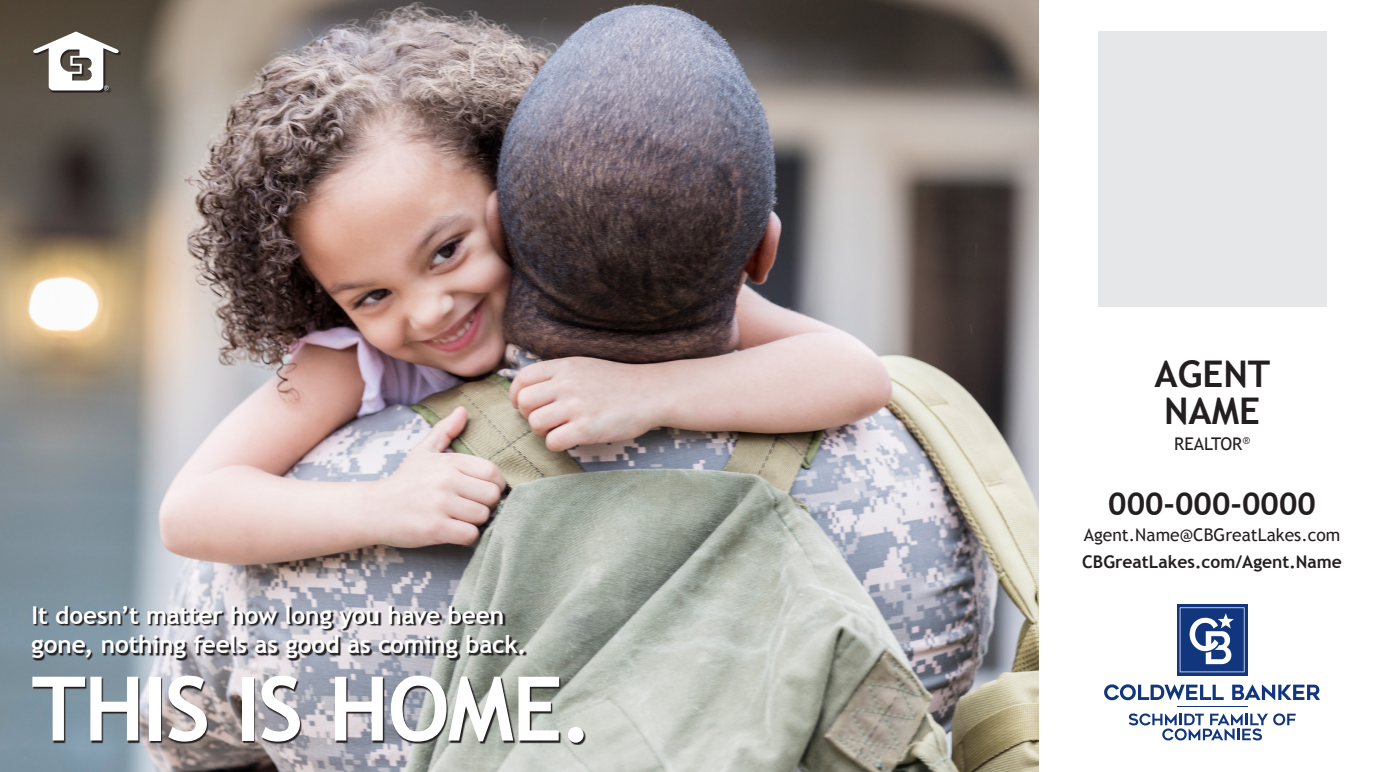
<style>
.page{position:relative;width:1386px;height:772px;background:#fff}
.page>*{position:absolute;margin:0;border:0;box-sizing:border-box;transform-origin:0 0}
.t1{font:700 89.08px "Trebuchet MS";letter-spacing:-.025em;color:#fff}
.t2{font:700 36.75px "Trebuchet MS";color:#231f20}
.t3{font:700 31.5px "Trebuchet MS";color:#231f20}
.t4{font:700 24.5px/29.4px "Trebuchet MS";letter-spacing:-.005em;color:#fff}
.t5{font:17.5px "Trebuchet MS";color:#231f20}
.t6{font:700 17.5px "Trebuchet MS";color:#231f20}
</style>
<div class="page">
<div style="left:1098px;top:32px;width:229px;height:275px;background:#e6e7e9"></div>
<img style="left:0;top:0;width:1038px;height:772px">
<svg style="left:34px;top:90px;width:87px;height:3px"></svg>
<svg style="left:32px;top:32px;width:89px;height:58px"></svg>
<svg style="left:34px;top:677px;width:552px;height:68px;background:#727376"></svg>
<svg style="left:33px;top:606px;width:494px;height:54px;background:#909398"></svg>
<hr style="left:1177px;top:706px;width:71px;height:1px;background:#11367e">
<svg style="left:1232px;top:684px;width:88px;height:16px"></svg>
<svg style="left:1104px;top:684px;width:120px;height:16px"></svg>
<svg style="left:1129px;top:713px;width:167px;height:27px"></svg>
<svg style="left:1177px;top:604px;width:71px;height:71px"></svg>
<svg style="left:1180px;top:607px;width:65px;height:65px"></svg>
<p class="t4" style="left:32px;top:600px;width:497px">It doesn’t matter how long you have been gone, nothing feels as good as coming back.</p>
<p class="t1" style="left:31px;top:653px;width:563px">THIS IS HOME.</p>
<p class="t2" style="left:1155px;top:351px;width:117px">AGENT</p>
<p class="t2" style="left:1164px;top:388px;width:98px">NAME</p>
<p class="t5" style="left:1174px;top:434px;width:77px">REALTOR<sup>®</sup></p>
<p class="t3" style="left:1108px;top:484px;width:209px">000-000-0000</p>
<p class="t5" style="left:1084px;top:524px;width:258px">Agent.Name@CBGreatLakes.com</p>
<p class="t6" style="left:1082px;top:550px;width:261px">CBGreatLakes.com/Agent.Name</p>
</div>
